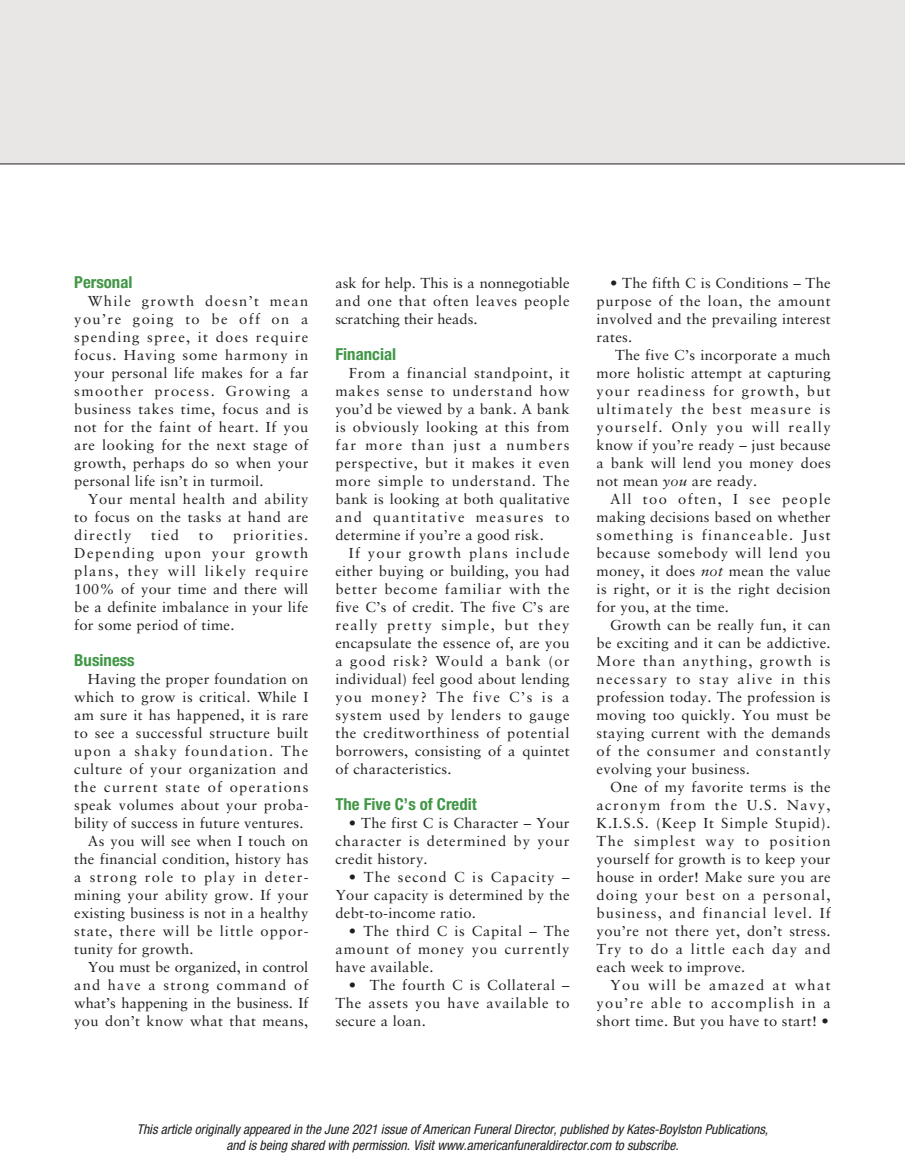
<style>
.page{position:relative;width:905px;height:1175px;background:#fff}
.page>*{position:absolute;margin:0;border:0;box-sizing:border-box;transform-origin:0 0}
.t1{font:700 condensed 16.5px "Helvetica Neue LT Std";color:#409746}
.t2{font:14.4px/18px "Sabon LT Std";letter-spacing:.025em;color:#231f20;text-align:justify}
.t3{font:14.4px "Sabon LT Std";color:#231f20}
.t4{font:14.4px "Sabon LT Std";letter-spacing:.095em;color:#231f20}
.t5{font:14.4px "Sabon LT Std";letter-spacing:.065em;color:#231f20}
.t6{font:14.4px "Sabon LT Std";letter-spacing:.045em;color:#231f20}
.t7{font:14.4px "Sabon LT Std";letter-spacing:.09em;color:#231f20}
.t8{font:14.4px "Sabon LT Std";letter-spacing:.075em;color:#231f20}
.t9{font:italic condensed 13.5px/16.2px "Helvetica Neue LT Std";color:#231f20;text-align:center}
.s1{font-style:italic}
</style>
<div class="page">
<div style="left:0;top:0;width:904px;height:164px;background:#e8e7e6"></div>
<hr style="left:0;top:164px;width:904px;height:1px;background:#231f20">
<p class="t1" style="left:74px;top:276px;width:60px">Personal</p>
<p class="t2" style="left:74px;top:293px;width:236px;text-indent:13px">While growth doesn’t mean you’re going to be off on a spending spree, it does require focus. Having some harmony in your personal life makes for a far smoother process. Growing a business takes time, focus and is not for the faint of heart. If you are looking for the next stage of growth, perhaps do so when your personal life isn’t in turmoil.</p>
<p class="t2" style="left:74px;top:491px;width:236px;text-indent:13px">Your mental health and ability to focus on the tasks at hand are directly</p>
<p class="t2" style="left:151px;top:527px;width:29px">tied</p>
<p class="t2" style="left:199px;top:527px;width:16px">to</p>
<p class="t2" style="left:74px;top:527px;width:236px;text-indent:159px">priorities.<br>Depending upon your growth plans, they will likely require 100% of your time and there will be a definite imbalance in your life for some period of time.</p>
<p class="t1" style="left:74px;top:654px;width:62px">Business</p>
<p class="t2" style="left:88px;top:671px;width:222px">Having the proper foundation on</p>
<p class="t2" style="left:74px;top:689px;width:235px">which to grow is critical. While I</p>
<p class="t2" style="left:74px;top:707px;width:236px">am sure it has happened, it is rare</p>
<p class="t2" style="left:74px;top:725px;width:235px">to see a successful structure built</p>
<p class="t4" style="left:74px;top:745px;width:236px">upon a shaky foundation. The</p>
<p class="t6" style="left:74px;top:763px;width:235px">culture of your organization and</p>
<p class="t7" style="left:74px;top:781px;width:235px">the current state of operations</p>
<p class="t2" style="left:74px;top:797px;width:236px">speak volumes about your proba-</p>
<p class="t2" style="left:74px;top:815px;width:231px">bility of success in future ventures.</p>
<p class="t2" style="left:88px;top:833px;width:222px">As you will see when I touch on</p>
<p class="t2" style="left:74px;top:851px;width:236px">the financial condition, history has</p>
<p class="t4" style="left:74px;top:871px;width:236px">a strong role to play in deter-</p>
<p class="t2" style="left:74px;top:887px;width:236px">mining your ability grow. If your</p>
<p class="t2" style="left:74px;top:905px;width:236px">existing business is not in a healthy</p>
<p class="t5" style="left:74px;top:925px;width:236px">state, there will be little oppor-</p>
<p class="t2" style="left:74px;top:941px;width:121px">tunity for growth.</p>
<p class="t3" style="left:88px;top:961px;width:222px">You must be organized, in control</p>
<p class="t8" style="left:74px;top:979px;width:236px">and have a strong command of</p>
<p class="t3" style="left:74px;top:997px;width:236px">what’s happening in the business. If</p>
<p class="t2" style="left:74px;top:1013px;width:235px">you don’t know what that means,</p>
<p class="t2" style="left:335px;top:275px;width:235px">ask for help. This is a nonnegotiable and one that often leaves people scratching their heads.</p>
<p class="t1" style="left:335px;top:348px;width:62px">Financial</p>
<p class="t2" style="left:335px;top:365px;width:236px;text-indent:13px">From a financial standpoint, it makes sense to understand how you’d be viewed by a bank. A bank is obviously looking at this from far more than just a numbers perspective, but it makes it even more simple to understand. The bank is looking at both qualitative and quantitative measures to determine if you’re a good risk.</p>
<p class="t2" style="left:335px;top:545px;width:236px;text-indent:13px">If your growth plans include either buying or building, you had better become familiar with the five C’s of credit. The five C’s are really pretty simple, but they encapsulate the essence of, are you a good risk? Would a bank (or individual) feel good about lending you money? The five C’s is a system used by lenders to gauge the creditworthiness of potential borrowers, consisting of a quintet of characteristics.</p>
<p class="t1" style="left:335px;top:798px;width:143px">The Five C’s of Credit</p>
<p class="t2" style="left:335px;top:815px;width:235px;text-indent:13px">• The first C is Character – Your character is determined by your credit history.</p>
<p class="t2" style="left:335px;top:869px;width:236px;text-indent:13px">• The second C is Capacity – Your capacity is determined by the debt-to-income ratio.</p>
<p class="t2" style="left:335px;top:923px;width:235px;text-indent:13px">• The third C is Capital – The amount of money you currently have available.</p>
<p class="t2" style="left:335px;top:977px;width:236px;text-indent:13px">• The fourth C is Collateral – The assets you have available to secure a loan.</p>
<p class="t2" style="left:596px;top:275px;width:236px;text-indent:13px">• The fifth C is Conditions – The purpose of the loan, the amount involved and the prevailing interest rates.</p>
<p class="t2" style="left:596px;top:347px;width:236px;text-indent:18px">The five C’s incorporate a much more holistic attempt at capturing your readiness for growth, but ultimately the best measure is yourself. Only you will really know if you’re ready – just because a bank will lend you money does not mean <span class="s1">you</span> are ready.</p>
<p class="t2" style="left:596px;top:491px;width:236px;text-indent:13px">All too often, I see people making decisions based on whether something is financeable. Just because somebody will lend you money, it does <span class="s1">not</span> mean the value is right, or it is the right decision for you, at the time.</p>
<p class="t2" style="left:596px;top:617px;width:236px;text-indent:13px">Growth can be really fun, it can be exciting and it can be addictive.<br>More than anything, growth is necessary to stay alive in this profession today. The profession is moving too quickly. You must be staying current with the demands of the consumer and constantly evolving your business.</p>
<p class="t2" style="left:596px;top:779px;width:236px;text-indent:13px">One of my favorite terms is the acronym from the U.S. Navy, K.I.S.S. (Keep It Simple Stupid).<br>The simplest way to position yourself for growth is to keep your house in order! Make sure you are doing your best on a personal, business, and financial level. If you’re not there yet, don’t stress.<br>Try to do a little each day and each week to improve.</p>
<p class="t2" style="left:596px;top:977px;width:236px;text-indent:13px">You will be amazed at what you’re able to accomplish in a short time. But you have to start! •</p>
<p class="t9" style="left:137px;top:1122px;width:633px">This article originally appeared in the June 2021 issue of American Funeral Director, published by Kates-Boylston Publications, and is being shared with permission. Visit www.americanfuneraldirector.com to subscribe.</p>
</div>
